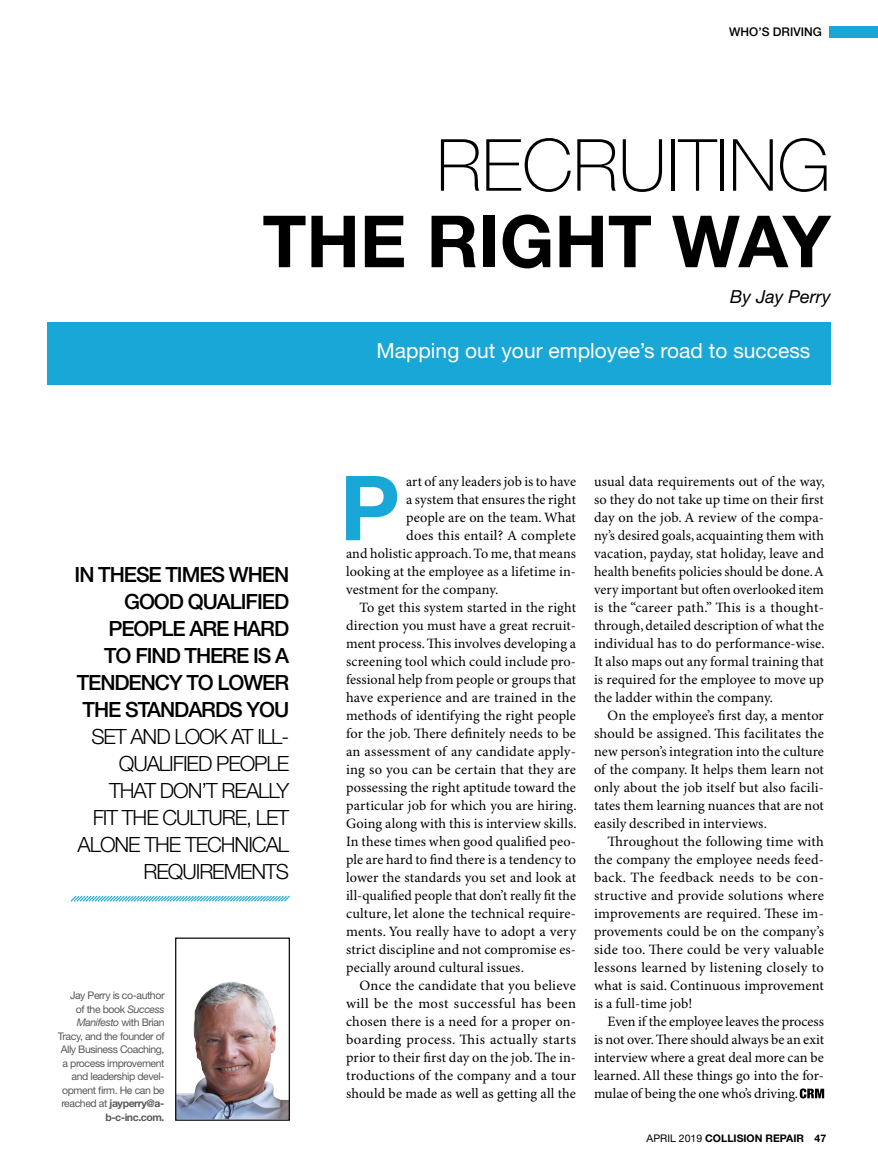
<style>
.page{position:relative;width:878px;height:1175px;background:#fff}
.page>*{position:absolute;margin:0;border:0;box-sizing:border-box;transform-origin:0 0}
.t1{font:700 89.85px "Helvetica Neue LT Std";color:#18a7d7}
.t2{font:700 72px "Helvetica Neue LT Std";color:#000}
.t3{font:100 72px "Helvetica Neue LT Std";color:#000}
.t4{font:300 21px/27px "Helvetica Neue LT Std";letter-spacing:-.05em;color:#000;text-align:right}
.t5{font:500 21px/27px "Helvetica Neue LT Std";letter-spacing:-.05em;color:#000;text-align:right}
.t6{font:21px "Helvetica Neue LT Std";color:#fff}
.t7{font:italic 18px "Helvetica Neue LT Std";color:#000}
.t8{font:14.25px/18px "Minion Pro";letter-spacing:.01em;color:#000;text-align:justify}
.t9{font:14.25px "Minion Pro";letter-spacing:.03em;color:#000}
.t10{font:500 12px "Helvetica Neue LT Std";color:#000}
.t11{font:10.5px/13.5px "Helvetica Neue LT Std";letter-spacing:-.04em;color:#58595b;text-align:right}
.t12{font:700 10.5px "Helvetica Neue LT Std";color:#000}
.s1{font-style:italic}
.s2{font-weight:700}
.s3{font-weight:400}
</style>
<div class="page">
<div style="left:829px;top:26px;width:49px;height:11px;background:#18a7d7"></div>
<img style="left:177px;top:981px;width:111px;height:137px">
<div style="left:175px;top:937px;width:115px;height:183px;border:1px solid #000"></div>
<svg style="left:70px;top:895px;width:220px;height:7px"></svg>
<div style="left:47px;top:322px;width:783px;height:63px;background:#18a7d7"></div>
<svg style="left:799px;top:1088px;width:25px;height:10px"></svg>
<p class="t10" style="left:729px;top:24px;width:94px">WHO’S DRIVING</p>
<h2 class="t3" style="left:436px;top:124px;width:396px">RECRUITING</h2>
<h2 class="t2" style="left:262px;top:197px;width:569px">THE RIGHT WAY</h2>
<p class="t7" style="left:730px;top:286px;width:102px">By Jay Perry</p>
<h3 class="t6" style="left:376px;top:338px;width:435px">Mapping out your employee’s road to success</h3>
<h3 class="t5" style="left:75px;top:561px;width:216px">IN THESE TIMES WHEN<br>GOOD QUALIFIED<br>PEOPLE ARE HARD<br>TO FIND THERE IS A<br>TENDENCY TO LOWER<br>THE STANDARDS YOU</h3>
<h3 class="t4" style="left:78px;top:723px;width:213px">SET AND LOOK AT ILL-<br>QUALIFIED PEOPLE<br>THAT DON’T REALLY<br>FIT THE CULTURE, LET<br>ALONE THE TECHNICAL<br>REQUIREMENTS</h3>
<p class="t11" style="left:58px;top:988px;width:108px">Jay Perry is co-author<br>of the book <span class="s1">Success<br>Manifesto</span> with Brian<br>Tracy, and the founder of<br>Ally Business Coaching, a process improvement and leadership devel&shy;opment firm. He can be reached at <span class="s2">jayperry@a&shy;b-c-inc.com.</span></p>
<h1 class="t1" style="left:340px;top:452px;width:61px">P</h1>
<p class="t8" style="left:406px;top:473px;width:171px">art of any leaders job is to have</p>
<p class="t8" style="left:406px;top:491px;width:171px">a system that ensures the right</p>
<p class="t8" style="left:406px;top:509px;width:171px">people are on the team. What</p>
<p class="t8" style="left:406px;top:527px;width:171px">does this entail? A complete</p>
<p class="t8" style="left:346px;top:545px;width:231px">and holistic approach. To me, that means</p>
<p class="t8" style="left:346px;top:563px;width:231px">looking at the employee as a lifetime in-</p>
<p class="t8" style="left:346px;top:581px;width:154px">vestment for the company.</p>
<p class="t8" style="left:359px;top:599px;width:218px">To get this system started in the right</p>
<p class="t8" style="left:346px;top:617px;width:231px">direction you must have a great recruit-</p>
<p class="t8" style="left:346px;top:635px;width:231px">ment process. This involves developing a</p>
<p class="t8" style="left:346px;top:653px;width:231px">screening tool which could include pro-</p>
<p class="t8" style="left:346px;top:671px;width:231px">fessional help from people or groups that</p>
<p class="t8" style="left:346px;top:689px;width:231px">have experience and are trained in the</p>
<p class="t8" style="left:346px;top:707px;width:231px">methods of identifying the right people</p>
<p class="t8" style="left:346px;top:725px;width:231px">for the job. There definitely needs to be</p>
<p class="t8" style="left:346px;top:743px;width:231px">an assessment of any candidate apply-</p>
<p class="t8" style="left:346px;top:761px;width:231px">ing so you can be certain that they are</p>
<p class="t8" style="left:346px;top:779px;width:231px">possessing the right aptitude toward the</p>
<p class="t8" style="left:346px;top:797px;width:232px">particular job for which you are hiring.</p>
<p class="t8" style="left:346px;top:815px;width:232px">Going along with this is interview skills.</p>
<p class="t8" style="left:346px;top:833px;width:231px">In these times when good qualified peo-</p>
<p class="t8" style="left:346px;top:851px;width:231px">ple are hard to find there is a tendency to</p>
<p class="t8" style="left:346px;top:869px;width:231px">lower the standards you set and look at</p>
<p class="t8" style="left:346px;top:887px;width:231px">ill-qualified people that don’t really fit the</p>
<p class="t8" style="left:346px;top:905px;width:231px">culture, let alone the technical require-</p>
<p class="t8" style="left:346px;top:923px;width:231px">ments. You really have to adopt a very</p>
<p class="t8" style="left:346px;top:941px;width:231px">strict discipline and not compromise es-</p>
<p class="t8" style="left:346px;top:959px;width:179px">pecially around cultural issues.</p>
<p class="t8" style="left:359px;top:977px;width:218px">Once the candidate that you believe</p>
<p class="t9" style="left:346px;top:995px;width:231px">will be the most successful has been</p>
<p class="t8" style="left:346px;top:1013px;width:231px">chosen there is a need for a proper on-</p>
<p class="t8" style="left:346px;top:1031px;width:231px">boarding process. This actually starts</p>
<p class="t8" style="left:346px;top:1049px;width:231px">prior to their first day on the job. The in-</p>
<p class="t8" style="left:346px;top:1067px;width:231px">troductions of the company and a tour</p>
<p class="t8" style="left:346px;top:1085px;width:231px">should be made as well as getting all the</p>
<p class="t8" style="left:594px;top:473px;width:232px">usual data requirements out of the way, so they do not take up time on their first day on the job. A review of the compa&shy;ny’s desired goals, acquainting them with vacation, payday, stat holiday, leave and health benefits policies should be done. A very important but often overlooked item is the “career path.” This is a thought&shy;through, detailed description of what the individual has to do performance-wise.<br>It also maps out any formal training that is required for the employee to move up the ladder within the company.</p>
<p class="t8" style="left:594px;top:707px;width:231px;text-indent:14px">On the employee’s first day, a mentor should be assigned. This facilitates the new person’s integration into the culture of the company. It helps them learn not only about the job itself but also facili&shy;tates them learning nuances that are not easily described in interviews.</p>
<p class="t8" style="left:594px;top:833px;width:231px;text-indent:14px">Throughout the following time with the company the employee needs feed&shy;back. The feedback needs to be con&shy;structive and provide solutions where improvements are required. These im&shy;provements could be on the company’s side too. There could be very valuable lessons learned by listening closely to what is said. Continuous improvement is a full-time job!</p>
<p class="t8" style="left:594px;top:1013px;width:231px;text-indent:14px">Even if the employee leaves the process is not over. There should always be an exit interview where a great deal more can be learned. All these things go into the for&shy;mulae of being the one who’s driving.</p>
<p class="t12" style="left:646px;top:1132px;width:181px"><span class="s3">APRIL 2019</span> COLLISION REPAIR 47</p>
</div>
